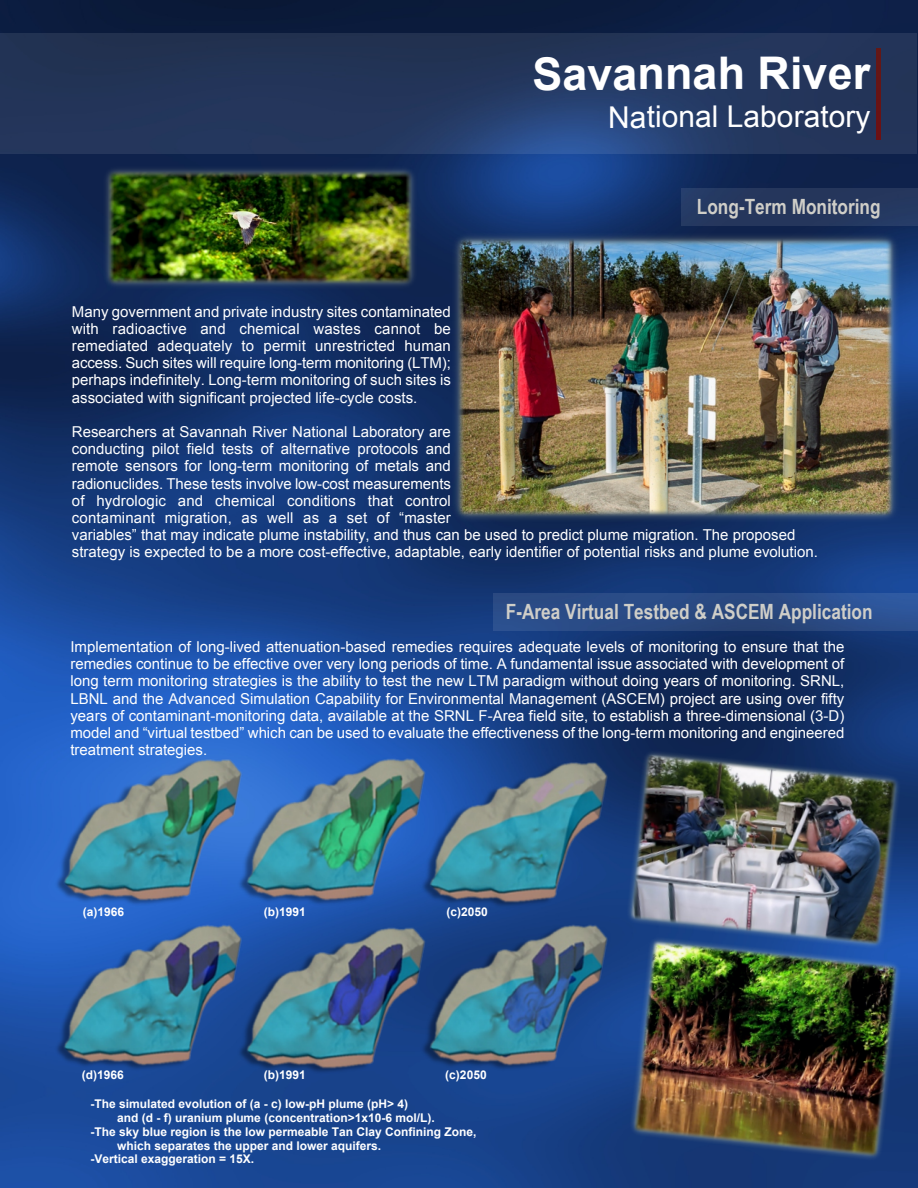
<style>
.page{position:relative;width:918px;height:1188px;background:#fff}
.page>*{position:absolute;margin:0;border:0;box-sizing:border-box;transform-origin:0 0}
.t1{font:700 45px "Arial";color:#fff}
.t2{font:30px "Arial";color:#fff}
.t3{font:700 21px "Arial Narrow";color:#cfcec8}
.t4{font:15px/17.2px "Arial";color:#fff;text-align:justify}
.t5{font:700 12px "Arial";color:#fff}
</style>
<div class="page">
<img style="left:0;top:0;width:918px;height:1188px">
<div style="left:0;top:34px;width:917px;height:120px;background:#fff;opacity:.1"></div>
<hr style="left:877px;top:48px;width:3px;height:91px;background:#671415">
<div style="left:494px;top:594px;width:424px;height:37px;background:#fff;opacity:.1"></div>
<img style="left:48px;top:732px;width:575px;height:362px">
<img style="left:448px;top:229px;width:455px;height:297px">
<div style="left:681px;top:189px;width:237px;height:37px;background:#25375d"></div>
<img style="left:623px;top:957px;width:285px;height:211px">
<img style="left:620px;top:744px;width:288px;height:213px">
<img style="left:99px;top:162px;width:323px;height:131px">
<h1 class="t1" style="left:532px;top:57px;width:339px">Savannah River</h1>
<h2 class="t2" style="left:608px;top:105px;width:264px">National Laboratory</h2>
<h3 class="t3" style="left:697px;top:199px;width:185px">Long-Term Monitoring</h3>
<p class="t4" style="left:72px;top:304px;width:381px">Many government and private industry sites contaminated with radioactive and chemical wastes cannot be remediated adequately to permit unrestricted human access. Such sites will require long-term monitoring (LTM); perhaps indefinitely. Long-term monitoring of such sites is associated with significant projected life-cycle costs.</p>
<p class="t4" style="left:72px;top:424px;width:748px;text-align:left">Researchers at Savannah River National Laboratory are<br>conducting pilot field tests of alternative protocols and<br>remote sensors for long-term monitoring of metals and<br>radionuclides. These tests involve low-cost measurements<br>of hydrologic and chemical conditions that control<br>contaminant migration, as well as a set of “master<br>variables” that may indicate plume instability, and thus can be used to predict plume migration. The proposed strategy is expected to be a more cost-effective, adaptable, early identifier of potential risks and plume evolution.</p>
<h3 class="t3" style="left:506px;top:604px;width:368px">F-Area Virtual Testbed &amp; ASCEM Application</h3>
<p class="t4" style="left:70px;top:639px;width:776px">Implementation of long-lived attenuation-based remedies requires adequate levels of monitoring to ensure that the remedies continue to be effective over very long periods of time. A fundamental issue associated with development of long term monitoring strategies is the ability to test the new LTM paradigm without doing years of monitoring. SRNL, LBNL and the Advanced Simulation Capability for Environmental Management (ASCEM) project are using over fifty years of contaminant-monitoring data, available at the SRNL F-Area field site, to establish a three-dimensional (3-D) model and “virtual testbed” which can be used to evaluate the effectiveness of the long-term monitoring and engineered treatment strategies.</p>
<p class="t5" style="left:83px;top:908px;width:43px">(a)1966</p>
<p class="t5" style="left:264px;top:908px;width:44px">(b)1991</p>
<p class="t5" style="left:447px;top:908px;width:43px">(c)2050</p>
<p class="t5" style="left:82px;top:1070px;width:44px">(d)1966</p>
<p class="t5" style="left:264px;top:1070px;width:44px">(b)1991</p>
<p class="t5" style="left:445px;top:1070px;width:43px">(c)2050</p>
<p class="t5" style="left:90px;top:1100px;width:319px">-The simulated evolution of (a - c) low-pH plume (pH&gt; 4)</p>
<p class="t5" style="left:117px;top:1113px;width:319px">and (d - f) uranium plume (concentration&gt;1x10-6 mol/L).</p>
<p class="t5" style="left:90px;top:1127px;width:388px">-The sky blue region is the low permeable Tan Clay Confining Zone,</p>
<p class="t5" style="left:117px;top:1141px;width:266px">which separates the upper and lower aquifers.</p>
<p class="t5" style="left:90px;top:1155px;width:165px">-Vertical exaggeration = 15X.</p>
</div>
